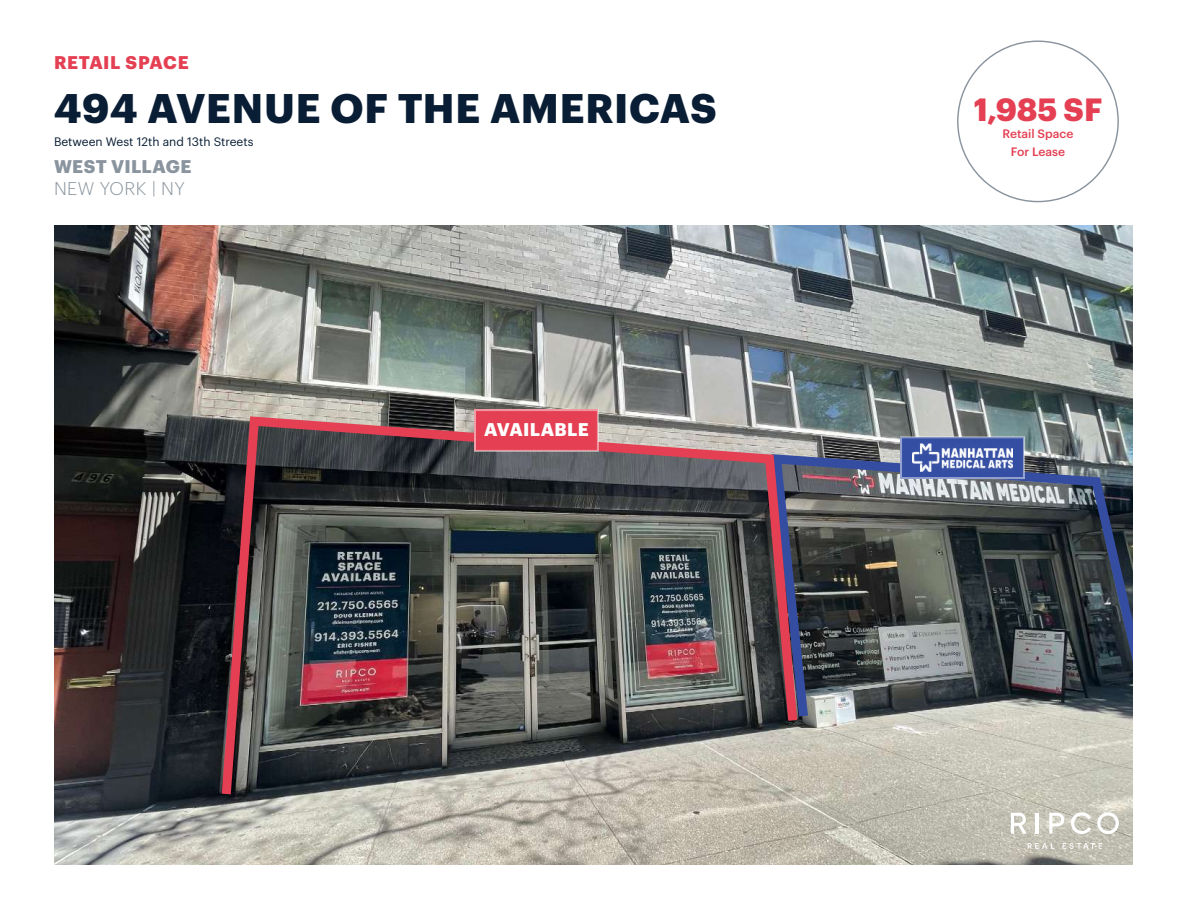
<style>
.page{position:relative;width:1188px;height:918px;background:#fff}
.page>*{position:absolute;margin:0;border:0;box-sizing:border-box;transform-origin:0 0}
.t1{font:700 40.5px "Graphik";letter-spacing:.02em;color:#091d34}
.t2{font:700 31.5px "Graphik";color:#e43f52}
.t3{font:700 18px "Graphik";letter-spacing:.035em;color:#e43f52}
.t4{font:700 18px "Graphik";letter-spacing:.015em;color:#8a949e}
.t5{font:300 18px "Graphik";letter-spacing:.02em;color:#8a949e}
.t6{font:700 18px "Graphik";letter-spacing:.015em;color:#fff}
.t7{font:12px "Graphik";color:#091d34}
.t8{font:500 12px/18px "Graphik";color:#e43f52;text-align:center}
</style>
<div class="page">
<img style="left:54px;top:226px;width:1079px;height:638px">
<svg style="left:1028px;top:843px;width:26px;height:6px"></svg>
<svg style="left:1063px;top:843px;width:39px;height:6px"></svg>
<svg style="left:1011px;top:813px;width:16px;height:21px"></svg>
<hr style="left:1036px;top:813px;width:3px;height:21px;background:#fff">
<svg style="left:1071px;top:812px;width:20px;height:22px"></svg>
<svg style="left:1097px;top:812px;width:22px;height:22px"></svg>
<svg style="left:1049px;top:813px;width:15px;height:21px"></svg>
<svg style="left:802px;top:449px;width:331px;height:277px;background:#555c61"></svg>
<svg style="left:217px;top:412px;width:585px;height:392px;background:#73706c"></svg>
<svg style="left:920px;top:436px;width:105px;height:43px;background:#5066ad"></svg>
<img style="left:920px;top:444px;width:93px;height:28px">
<img style="left:222px;top:225px;width:698px;height:473px">
<h3 class="t3" style="left:54px;top:48px;width:136px">RETAIL SPACE</h3>
<h1 class="t1" style="left:54px;top:77px;width:664px">494 AVENUE OF THE AMERICAS</h1>
<p class="t7" style="left:54px;top:132px;width:201px">Between West 12th and 13th Streets</p>
<h3 class="t4" style="left:54px;top:152px;width:139px">WEST VILLAGE</h3>
<h3 class="t5" style="left:54px;top:176px;width:132px">NEW YORK | NY</h3>
<h3 class="t6" style="left:484px;top:416px;width:106px">AVAILABLE</h3>
<h2 class="t2" style="left:974px;top:85px;width:130px">1,985 SF</h2>
<p class="t8" style="left:1003px;top:124px;width:72px">Retail Space<br>For Lease</p>
</div>
